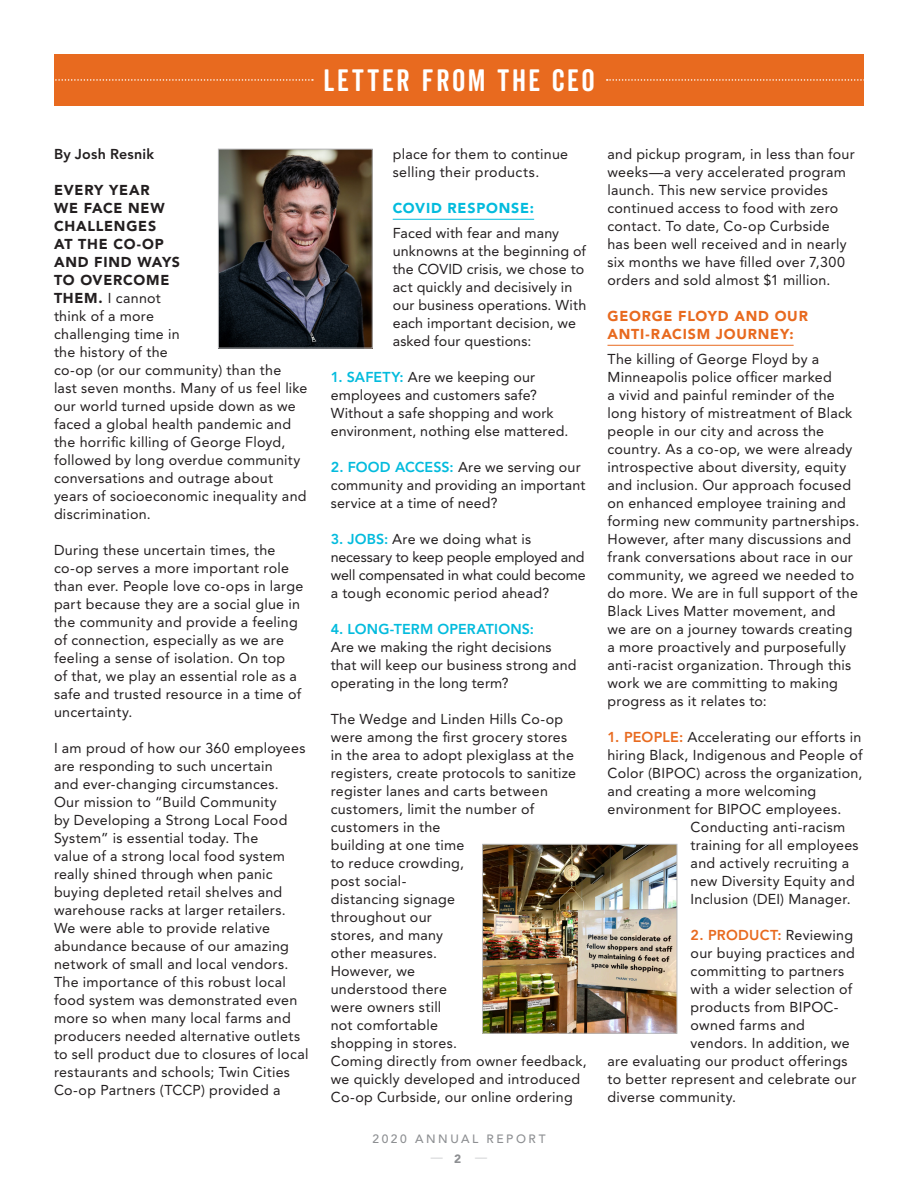
<style>
.page{position:relative;width:918px;height:1188px;background:#fff}
.page>*{position:absolute;margin:0;border:0;box-sizing:border-box;transform-origin:0 0}
.t1{font:30px "Veneer Clean Soft";letter-spacing:.095em;color:#fff}
.t2{font:14.25px/18px "Avenir LT Std";letter-spacing:.02em;color:#231f20}
.t3{font:14.25px/18px "Avenir LT Std";letter-spacing:-.005em;color:#231f20}
.t4{font:900 14.25px/18px "Avenir LT Std";letter-spacing:.055em;color:#e86a1f}
.t5{font:800 14.25px "Avenir LT Std";letter-spacing:.015em;color:#e86a1f}
.t6{font:900 14.25px "Avenir LT Std";letter-spacing:.055em;color:#03bbdd}
.t7{font:800 14.25px "Avenir LT Std";letter-spacing:.01em;color:#231f20}
.t8{font:500 12px "Avenir LT Std";letter-spacing:.22em;color:#8d8f92}
.t9{font:12px "Avenir LT Std";color:#c9cacc}
.s1{font-weight:900}
.s2{font-weight:800;color:#03bbdd}
.s3{font-weight:900;color:#8d8f92}
.s4{font-weight:800;color:#e86a1f}
.s5{font-weight:400;color:#231f20}
</style>
<div class="page">
<hr style="left:393px;top:219px;width:141px;height:1px;background:#03bbdd">
<hr style="left:608px;top:345px;width:186px;height:1px;background:#e86a1f">
<img style="left:484px;top:846px;width:191px;height:186px">
<div style="left:482px;top:844px;width:195px;height:190px;border:1px solid #b8b9bc"></div>
<div style="left:54px;top:54px;width:810px;height:52px;background:#e86a1f"></div>
<svg style="left:55px;top:79px;width:258px;height:2px"></svg>
<svg style="left:607px;top:79px;width:257px;height:2px"></svg>
<img style="left:220px;top:151px;width:150px;height:195px">
<div style="left:218px;top:149px;width:154px;height:199px;border:1px solid #b8b9bc"></div>
<p class="t1" style="left:323px;top:63px;width:273px">LETTER FROM THE CEO</p>
<p class="t7" style="left:54px;top:146px;width:102px">By Josh Resnik</p>
<p class="t2" style="left:54px;top:181px;width:255px"><span class="s1">EVERY YEAR<br>WE FACE NEW<br>CHALLENGES<br>AT THE CO-OP<br>AND FIND WAYS<br>TO OVERCOME<br>THEM.</span> I cannot<br>think of a more<br>challenging time in<br>the history of the<br>co-op (or our community) than the last seven months. Many of us feel like our world turned upside down as we faced a global health pandemic and the horrific killing of George Floyd, followed by long overdue community conversations and outrage about years of socioeconomic inequality and discrimination.</p>
<p class="t2" style="left:54px;top:541px;width:251px">During these uncertain times, the co-op serves a more important role than ever. People love co-ops in large part because they are a social glue in the community and provide a feeling of connection, especially as we are feeling a sense of isolation. On top<br>of that, we play an essential role as a safe and trusted resource in a time of uncertainty.</p>
<p class="t2" style="left:54px;top:739px;width:256px">I am proud of how our 360 employees are responding to such uncertain<br>and ever-changing circumstances.<br>Our mission to “Build Community<br>by Developing a Strong Local Food System” is essential today. The<br>value of a strong local food system really shined through when panic buying depleted retail shelves and warehouse racks at larger retailers.<br>We were able to provide relative abundance because of our amazing network of small and local vendors.<br>The importance of this robust local food system was demonstrated even more so when many local farms and producers needed alternative outlets to sell product due to closures of local restaurants and schools; Twin Cities Co-op Partners (TCCP) provided a</p>
<p class="t2" style="left:393px;top:145px;width:177px">place for them to continue selling their products.</p>
<p class="t6" style="left:393px;top:200px;width:143px">COVID RESPONSE:</p>
<p class="t2" style="left:393px;top:224px;width:195px">Faced with fear and many unknowns at the beginning of the COVID crisis, we chose to act quickly and decisively in our business operations. With each important decision, we asked four questions:</p>
<p class="t2" style="left:331px;top:368px;width:239px"><span class="s2">1. SAFETY:</span> Are we keeping our employees and customers safe?<br>Without a safe shopping and work environment, nothing else mattered.</p>
<p class="t2" style="left:331px;top:458px;width:256px"><span class="s2">2. FOOD ACCESS:</span> Are we serving our community and providing an important service at a time of need?</p>
<p class="t3" style="left:331px;top:530px;width:256px"><span class="s2">3. JOBS:</span> Are we doing what is necessary to keep people employed and well compensated in what could become a tough economic period ahead?</p>
<p class="t2" style="left:331px;top:620px;width:247px"><span class="s2">4. LONG-TERM OPERATIONS:<br></span>Are we making the right decisions that will keep our business strong and operating in the long term?</p>
<p class="t2" style="left:331px;top:710px;width:258px">The Wedge and Linden Hills Co-op were among the first grocery stores<br>in the area to adopt plexiglass at the registers, create protocols to sanitize register lanes and carts between customers, limit the number of customers in the<br>building at one time<br>to reduce crowding,<br>post social-<br>distancing signage<br>throughout our<br>stores, and many<br>other measures.<br>However, we<br>understood there<br>were owners still<br>not comfortable<br>shopping in stores.<br>Coming directly from owner feedback, we quickly developed and introduced<br>Co-op Curbside, our online ordering</p>
<p class="t8" style="left:372px;top:1132px;width:175px">2020 ANNUAL REPORT</p>
<p class="t9" style="left:431px;top:1150px;width:58px">— <span class="s3">2</span> —</p>
<p class="t2" style="left:608px;top:145px;width:249px">and pickup program, in less than four weeks—a very accelerated program launch. This new service provides continued access to food with zero contact. To date, Co-op Curbside has been well received and in nearly six months we have filled over 7,300 orders and sold almost $1 million.</p>
<p class="t4" style="left:608px;top:307px;width:202px">GEORGE FLOYD AND OUR<br>ANTI-RACISM JOURNEY:</p>
<p class="t2" style="left:608px;top:350px;width:253px">The killing of George Floyd by a Minneapolis police officer marked<br>a vivid and painful reminder of the long history of mistreatment of Black people in our city and across the country. As a co-op, we were already introspective about diversity, equity and inclusion. Our approach focused on enhanced employee training and forming new community partnerships.<br>However, after many discussions and frank conversations about race in our community, we agreed we needed to do more. We are in full support of the Black Lives Matter movement, and<br>we are on a journey towards creating a more proactively and purposefully anti-racist organization. Through this work we are committing to making progress as it relates to:</p>
<p class="t2" style="left:608px;top:728px;width:256px"><span class="s4">1. PEOPLE:</span> Accelerating our efforts in</p>
<p class="t2" style="left:608px;top:746px;width:257px">hiring Black, Indigenous and People of</p>
<p class="t2" style="left:608px;top:764px;width:257px">Color (BIPOC) across the organization,</p>
<p class="t2" style="left:608px;top:782px;width:210px">and creating a more welcoming</p>
<p class="t2" style="left:608px;top:800px;width:235px">environment for BIPOC employees.</p>
<p class="t2" style="left:691px;top:818px;width:156px">Conducting anti-racism</p>
<p class="t2" style="left:691px;top:836px;width:170px">training for all employees</p>
<p class="t2" style="left:691px;top:854px;width:160px">and actively recruiting a</p>
<p class="t2" style="left:691px;top:872px;width:166px">new Diversity Equity and</p>
<p class="t2" style="left:691px;top:890px;width:162px">Inclusion (DEI) Manager.</p>
<p class="t5" style="left:691px;top:927px;width:164px">2. PRODUCT: <span class="s5">Reviewing</span></p>
<p class="t2" style="left:691px;top:944px;width:166px">our buying practices and</p>
<p class="t2" style="left:691px;top:962px;width:155px">committing to partners</p>
<p class="t2" style="left:691px;top:980px;width:163px">with a wider selection of</p>
<p class="t2" style="left:691px;top:998px;width:149px">products from BIPOC-</p>
<p class="t2" style="left:691px;top:1016px;width:116px">owned farms and</p>
<p class="t2" style="left:691px;top:1034px;width:161px">vendors. In addition, we</p>
<p class="t2" style="left:608px;top:1052px;width:242px">are evaluating our product offerings</p>
<p class="t2" style="left:608px;top:1070px;width:250px">to better represent and celebrate our</p>
<p class="t2" style="left:608px;top:1088px;width:130px">diverse community.</p>
</div>
